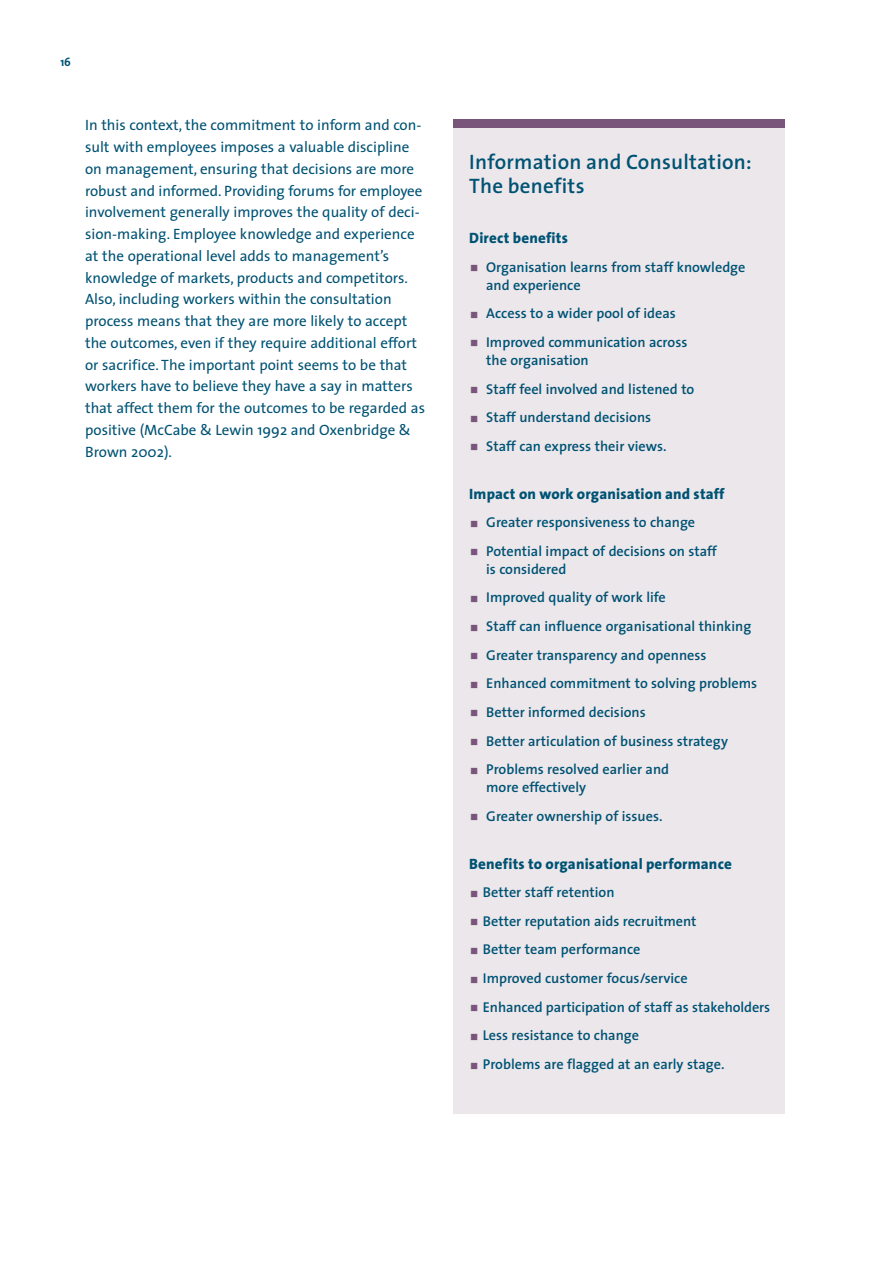
<style>
.page{position:relative;width:893px;height:1263px;background:#fff}
.page>*{position:absolute;margin:0;border:0;box-sizing:border-box;transform-origin:0 0}
.t1{font:600 21px/24px "The Sans";letter-spacing:.01em;color:#005273}
.t2{font:15px/21.8px "The Sans";color:#005273}
.t3{font:800 15px "The Sans";letter-spacing:.01em;color:#005273}
.t4{font:600 14.25px/28.7px "The Sans";color:#005273}
.t5{font:700 12px "The Sans";color:#005273;scale:.95 1}
</style>
<div class="page">
<div style="left:453px;top:119px;width:331px;height:995px;background:#ece7eb"></div>
<div style="left:453px;top:119px;width:331px;height:9px;background:#79557b"></div>
<p class="t5" style="left:60px;top:58px;width:13px">16</p>
<p class="t2" style="left:85px;top:116px;width:341px">In this context, the commitment to inform and con&shy;sult with employees imposes a valuable discipline on management, ensuring that decisions are more robust and informed. Providing forums for employee involvement generally improves the quality of deci&shy;sion-making. Employee knowledge and experience at the operational level adds to management’s knowledge of markets, products and competitors.<br>Also, including workers within the consultation process means that they are more likely to accept the outcomes, even if they require additional effort or sacrifice. The important point seems to be that workers have to believe they have a say in matters that affect them for the outcomes to be regarded as positive (McCabe &amp; Lewin 1992 and Oxenbridge &amp; Brown 2002).</p>
<h1 class="t1" style="left:469px;top:152px;width:284px">Information and Consultation:<br>The benefits</h1>
<p class="t3" style="left:469px;top:232px;width:100px">Direct benefits</p>
<p class="t4" style="left:486px;top:259px;width:261px;line-height:18px">Organisation learns from staff knowledge and experience</p>
<p class="t4" style="left:486px;top:301px;width:203px">Access to a wider pool of ideas<br>Improved communication across</p>
<p class="t4" style="left:486px;top:347px;width:210px">the organisation<br>Staff feel involved and listened to<br>Staff understand decisions<br>Staff can express their views.</p>
<p class="t3" style="left:469px;top:488px;width:256px">Impact on work organisation and staff</p>
<p class="t4" style="left:486px;top:509px;width:232px">Greater responsiveness to change<br>Potential impact of decisions on staff</p>
<p class="t4" style="left:486px;top:556px;width:272px">is considered<br>Improved quality of work life<br>Staff can influence organisational thinking Greater transparency and openness Enhanced commitment to solving problems Better informed decisions<br>Better articulation of business strategy Problems resolved earlier and</p>
<p class="t4" style="left:486px;top:774px;width:178px">more effectively<br>Greater ownership of issues.</p>
<p class="t3" style="left:469px;top:858px;width:264px">Benefits to organisational performance</p>
<p class="t4" style="left:483px;top:879px;width:289px">Better staff retention<br>Better reputation aids recruitment<br>Better team performance<br>Improved customer focus/service<br>Enhanced participation of staff as stakeholders Less resistance to change<br>Problems are flagged at an early stage.</p>
</div>
